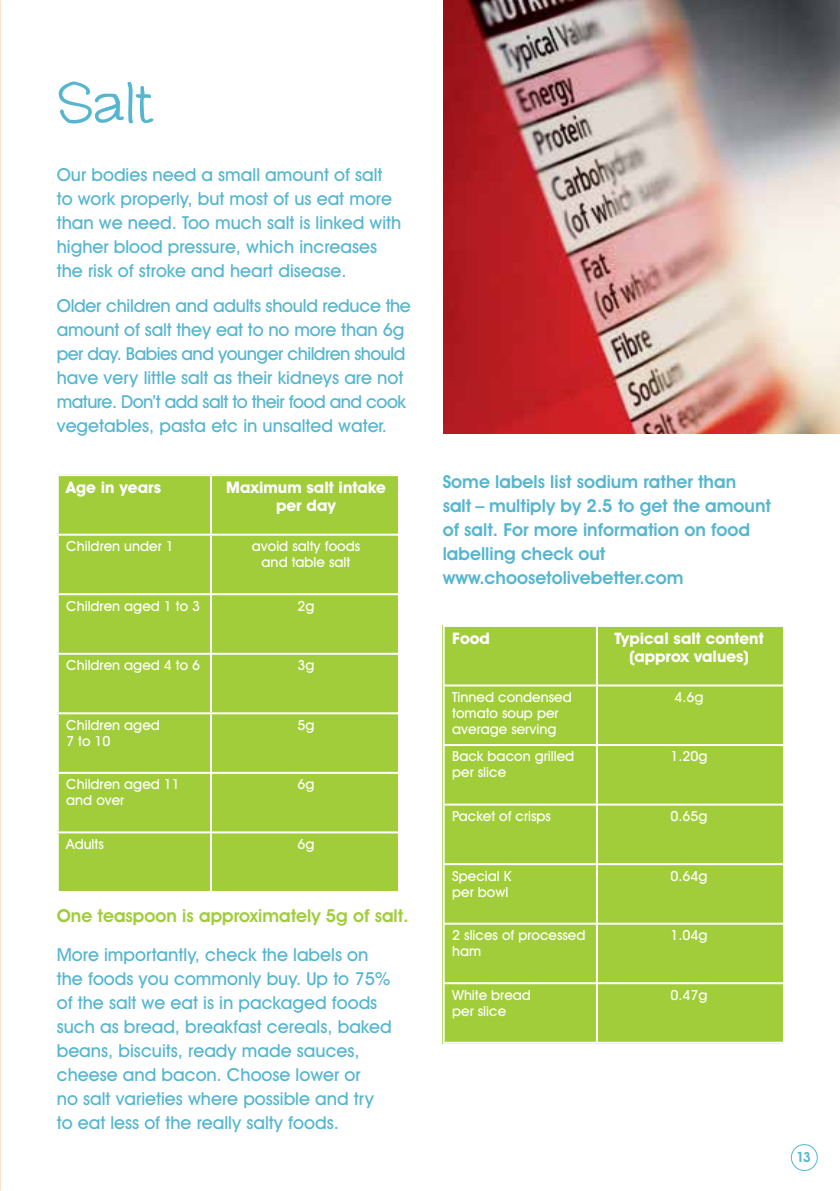
<style>
.page{position:relative;width:840px;height:1191px;background:#fff}
.page>*{position:absolute;margin:0;border:0;box-sizing:border-box;transform-origin:0 0}
.t1{font:56px "Langer Roman";color:#55b6d0}
.t2{font:500 18px/24px "Avant Garde IT Cby BT";color:#55b6d0}
.t3{font:600 18px/24px "Avant Garde IT Cby BT";color:#55b6d0}
.t4{font:600 18px "Avant Garde IT Cby BT";color:#a1cd3a}
.t5{font:700 16px/18px "Avant Garde IT Cby BT";color:#fff;text-align:center}
.t6{font:500 14px/16px "Avant Garde IT Cby BT";color:#fff}
.t7{font:600 14px "Avant Garde IT Cby BT";color:#55b6d0}
</style>
<div class="page">
<img style="left:443px;top:0;width:396px;height:434px">
<div style="left:57px;top:474px;width:340px;height:419px;background:#a1cd3a"></div>
<hr style="left:57px;top:474px;width:154px;height:2px;background:#fff">
<hr style="left:57px;top:476px;width:2px;height:57px;background:#fff">
<hr style="left:211px;top:474px;width:195px;height:2px;background:#fff">
<hr style="left:210px;top:476px;width:2px;height:57px;background:#fff">
<hr style="left:57px;top:533px;width:154px;height:2px;background:#fff">
<hr style="left:57px;top:535px;width:2px;height:58px;background:#fff">
<hr style="left:211px;top:533px;width:195px;height:2px;background:#fff">
<hr style="left:210px;top:535px;width:2px;height:58px;background:#fff">
<hr style="left:57px;top:593px;width:154px;height:2px;background:#fff">
<hr style="left:57px;top:595px;width:2px;height:58px;background:#fff">
<hr style="left:211px;top:593px;width:195px;height:2px;background:#fff">
<hr style="left:210px;top:595px;width:2px;height:58px;background:#fff">
<hr style="left:57px;top:653px;width:154px;height:2px;background:#fff">
<hr style="left:57px;top:655px;width:2px;height:57px;background:#fff">
<hr style="left:211px;top:653px;width:195px;height:2px;background:#fff">
<hr style="left:210px;top:655px;width:2px;height:57px;background:#fff">
<hr style="left:57px;top:712px;width:154px;height:2px;background:#fff">
<hr style="left:57px;top:714px;width:2px;height:58px;background:#fff">
<hr style="left:211px;top:712px;width:195px;height:2px;background:#fff">
<hr style="left:210px;top:714px;width:2px;height:58px;background:#fff">
<hr style="left:57px;top:772px;width:154px;height:2px;background:#fff">
<hr style="left:57px;top:774px;width:2px;height:57px;background:#fff">
<hr style="left:211px;top:772px;width:195px;height:2px;background:#fff">
<hr style="left:210px;top:774px;width:2px;height:57px;background:#fff">
<hr style="left:57px;top:831px;width:154px;height:2px;background:#fff">
<hr style="left:57px;top:833px;width:2px;height:58px;background:#fff">
<hr style="left:211px;top:831px;width:195px;height:2px;background:#fff">
<hr style="left:210px;top:833px;width:2px;height:58px;background:#fff">
<hr style="left:57px;top:891px;width:154px;height:2px;background:#fff">
<hr style="left:211px;top:891px;width:195px;height:2px;background:#fff">
<div style="left:442px;top:625px;width:340px;height:418px;background:#a1cd3a"></div>
<hr style="left:442px;top:625px;width:154px;height:2px;background:#fff">
<hr style="left:442px;top:627px;width:2px;height:57px;background:#fff">
<hr style="left:596px;top:625px;width:196px;height:2px;background:#fff">
<hr style="left:595px;top:627px;width:2px;height:57px;background:#fff">
<hr style="left:442px;top:684px;width:154px;height:2px;background:#fff">
<hr style="left:442px;top:686px;width:2px;height:58px;background:#fff">
<hr style="left:596px;top:684px;width:196px;height:2px;background:#fff">
<hr style="left:595px;top:686px;width:2px;height:58px;background:#fff">
<hr style="left:442px;top:744px;width:154px;height:2px;background:#fff">
<hr style="left:442px;top:746px;width:2px;height:57px;background:#fff">
<hr style="left:596px;top:744px;width:196px;height:2px;background:#fff">
<hr style="left:595px;top:746px;width:2px;height:57px;background:#fff">
<hr style="left:442px;top:803px;width:154px;height:2px;background:#fff">
<hr style="left:442px;top:805px;width:2px;height:58px;background:#fff">
<hr style="left:596px;top:803px;width:196px;height:2px;background:#fff">
<hr style="left:595px;top:805px;width:2px;height:58px;background:#fff">
<hr style="left:442px;top:863px;width:154px;height:2px;background:#fff">
<hr style="left:442px;top:865px;width:2px;height:57px;background:#fff">
<hr style="left:596px;top:863px;width:196px;height:2px;background:#fff">
<hr style="left:595px;top:865px;width:2px;height:57px;background:#fff">
<hr style="left:442px;top:922px;width:154px;height:2px;background:#fff">
<hr style="left:442px;top:924px;width:2px;height:58px;background:#fff">
<hr style="left:596px;top:922px;width:196px;height:2px;background:#fff">
<hr style="left:595px;top:924px;width:2px;height:58px;background:#fff">
<hr style="left:442px;top:982px;width:154px;height:2px;background:#fff">
<hr style="left:442px;top:984px;width:2px;height:57px;background:#fff">
<hr style="left:596px;top:982px;width:196px;height:2px;background:#fff">
<hr style="left:595px;top:984px;width:2px;height:57px;background:#fff">
<hr style="left:442px;top:1041px;width:154px;height:2px;background:#fff">
<hr style="left:596px;top:1041px;width:196px;height:2px;background:#fff">
<div style="left:790px;top:1144px;width:27px;height:27px;border:1px solid #55b6d0;border-radius:50%"></div>
<h1 class="t1" style="left:57px;top:64px;width:98px">Salt</h1>
<p class="t2" style="left:57px;top:162px;width:346px">Our bodies need a small amount of salt to work properly, but most of us eat more than we need. Too much salt is linked with higher blood pressure, which increases the risk of stroke and heart disease.</p>
<p class="t2" style="left:57px;top:294px;width:355px">Older children and adults should reduce the amount of salt they eat to no more than 6g per day. Babies and younger children should have very little salt as their kidneys are not mature. Don’t add salt to their food and cook vegetables, pasta etc in unsalted water.</p>
<p class="t5" style="left:66px;top:478px;width:96px">Age in years</p>
<p class="t5" style="left:226px;top:478px;width:161px">Maximum salt intake per day</p>
<p class="t6" style="left:66px;top:538px;width:109px">Children under 1</p>
<p class="t6" style="left:252px;top:538px;width:110px;text-align:center">avoid salty foods and table salt</p>
<p class="t6" style="left:66px;top:597px;width:135px">Children aged 1 to 3</p>
<p class="t6" style="left:297px;top:597px;width:19px">2g</p>
<p class="t6" style="left:66px;top:657px;width:135px">Children aged 4 to 6</p>
<p class="t6" style="left:297px;top:657px;width:19px">3g</p>
<p class="t6" style="left:66px;top:716px;width:95px">Children aged<br>7 to 10</p>
<p class="t6" style="left:297px;top:716px;width:19px">5g</p>
<p class="t6" style="left:66px;top:776px;width:115px">Children aged 11 and over</p>
<p class="t6" style="left:297px;top:776px;width:19px">6g</p>
<p class="t6" style="left:66px;top:835px;width:39px">Adults</p>
<p class="t6" style="left:297px;top:835px;width:19px">6g</p>
<p class="t4" style="left:57px;top:905px;width:353px">One teaspoon is approximately 5g of salt.</p>
<p class="t2" style="left:57px;top:942px;width:336px">More importantly, check the labels on the foods you commonly buy. Up to 75% of the salt we eat is in packaged foods such as bread, breakfast cereals, baked beans, biscuits, ready made sauces, cheese and bacon. Choose lower or<br>no salt varieties where possible and try to eat less of the really salty foods.</p>
<p class="t3" style="left:442px;top:469px;width:329px">Some labels list sodium rather than<br>salt – multiply by 2.5 to get the amount of salt. For more information on food labelling check out www.choosetolivebetter.com</p>
<p class="t5" style="left:452px;top:629px;width:39px">Food</p>
<p class="t5" style="left:614px;top:629px;width:150px">Typical salt content (approx values)</p>
<p class="t6" style="left:452px;top:689px;width:121px">Tinned condensed tomato soup per average serving</p>
<p class="t6" style="left:674px;top:689px;width:31px">4.6g</p>
<p class="t6" style="left:452px;top:748px;width:123px">Back bacon grilled per slice</p>
<p class="t6" style="left:670px;top:748px;width:39px">1.20g</p>
<p class="t6" style="left:452px;top:808px;width:100px">Packet of crisps</p>
<p class="t6" style="left:670px;top:808px;width:39px">0.65g</p>
<p class="t6" style="left:452px;top:867px;width:61px">Special K per bowl</p>
<p class="t6" style="left:670px;top:867px;width:39px">0.64g</p>
<p class="t6" style="left:452px;top:927px;width:135px">2 slices of processed ham</p>
<p class="t6" style="left:670px;top:927px;width:39px">1.04g</p>
<p class="t6" style="left:452px;top:986px;width:80px">White bread per slice</p>
<p class="t6" style="left:670px;top:986px;width:39px">0.47g</p>
<p class="t7" style="left:795px;top:1148px;width:16px">13</p>
</div>
